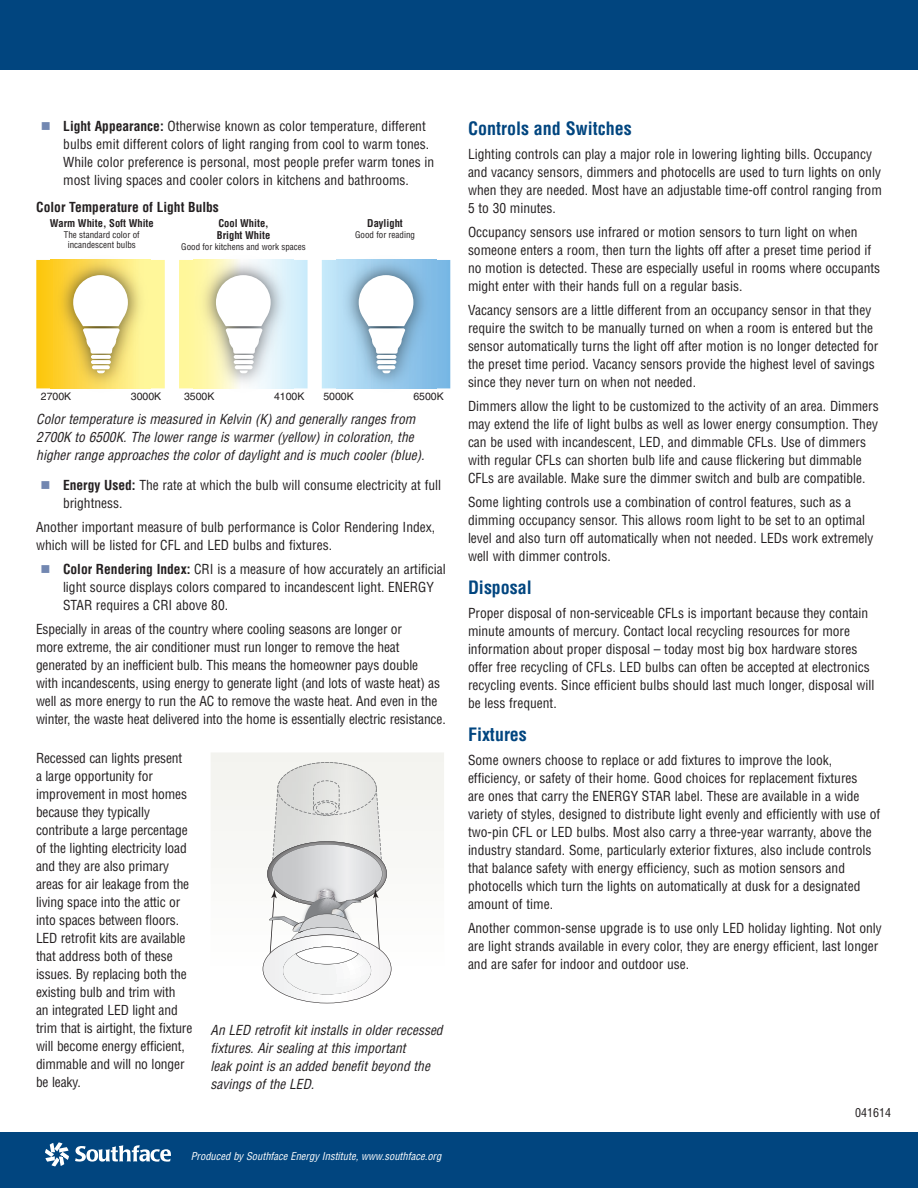
<style>
.page{position:relative;width:918px;height:1188px;background:#fff}
.page>*{position:absolute;margin:0;border:0;box-sizing:border-box;transform-origin:0 0}
.sans_serif_subhead{font:700 condensed 18px "Helvetica";color:#01457f}
.text-sanserif_9_12{font:condensed 13.5px/18px "Helvetica";color:#231f20}
.text_caption-italic{font:italic condensed 13.5px/18px "Helvetica";color:#231f20}
.text-sanserif_9_12-2{font:700 condensed 13.5px "Helvetica";color:#231f20}
.t1{font:condensed 12px "Helvetica";color:#231f20}
.reverse_assumptions{font:italic condensed 10.5px "Helvetica";color:#fff}
.t2{font:700 condensed 10.5px/12.6px "Helvetica";color:#231f20}
.t3{font:10.5px "Helvetica";color:#231f20}
.t4{font:condensed 9px/10.8px "Helvetica";color:#231f20;text-align:center}
.s1{font-weight:700}
</style>
<div class="page">
<div style="left:0;top:1132px;width:918px;height:56px;background:#01457f"></div>
<div style="left:0;top:0;width:918px;height:69px;background:#01457f"></div>
<svg style="left:45px;top:1142px;width:24px;height:24px"></svg>
<svg style="left:75px;top:1145px;width:96px;height:17px"></svg>
<svg style="left:36px;top:260px;width:129px;height:128px"></svg>
<svg style="left:179px;top:260px;width:129px;height:128px"></svg>
<svg style="left:322px;top:260px;width:128px;height:128px"></svg>
<div style="left:211px;top:753px;width:233px;height:219px;background:#f8f8f5"></div>
<svg style="left:263px;top:762px;width:128px;height:241px"></svg>
<p class="text-sanserif_9_12" style="left:63px;top:117px;width:373px"><span class="s1">Light Appearance:</span> Otherwise known as color temperature, different bulbs emit different colors of light ranging from cool to warm tones.<br>While color preference is personal, most people prefer warm tones in most living spaces and cooler colors in kitchens and bathrooms.</p>
<p class="text-sanserif_9_12-2" style="left:36px;top:198px;width:184px">Color Temperature of Light Bulbs</p>
<p class="t2" style="left:50px;top:217px;width:105px">Warm White, Soft White</p>
<p class="t4" style="left:64px;top:229px;width:77px">The standard color of incandescent bulbs</p>
<p class="t2" style="left:217px;top:217px;width:55px">Cool White,<br>Bright White</p>
<p class="t4" style="left:181px;top:242px;width:126px">Good for kitchens and work spaces</p>
<p class="t2" style="left:367px;top:217px;width:37px">Daylight</p>
<p class="t4" style="left:355px;top:229px;width:61px">Good for reading</p>
<p class="t3" style="left:41px;top:390px;width:32px">2700K</p>
<p class="t3" style="left:131px;top:390px;width:32px">3000K</p>
<p class="t3" style="left:184px;top:390px;width:32px">3500K</p>
<p class="t3" style="left:274px;top:390px;width:32px">4100K</p>
<p class="t3" style="left:323px;top:390px;width:32px">5000K</p>
<p class="t3" style="left:413px;top:390px;width:32px">6500K</p>
<p class="text_caption-italic" style="left:36px;top:410px;width:390px">Color temperature is measured in Kelvin (K) and generally ranges from<br>2700K to 6500K. The lower range is warmer (yellow) in coloration, the higher range approaches the color of daylight and is much cooler (blue).</p>
<p class="text-sanserif_9_12" style="left:63px;top:476px;width:380px"><span class="s1">Energy Used:</span> The rate at which the bulb will consume electricity at full brightness.</p>
<p class="text-sanserif_9_12" style="left:36px;top:518px;width:401px">Another important measure of bulb performance is Color Rendering Index, which will be listed for CFL and LED bulbs and fixtures.</p>
<p class="text-sanserif_9_12" style="left:63px;top:560px;width:384px"><span class="s1">Color Rendering Index:</span> CRI is a measure of how accurately an artificial light source displays colors compared to incandescent light. ENERGY<br>STAR requires a CRI above 80.</p>
<p class="text-sanserif_9_12" style="left:36px;top:620px;width:411px">Especially in areas of the country where cooling seasons are longer or<br>more extreme, the air conditioner must run longer to remove the heat generated by an inefficient bulb. This means the homeowner pays double<br>with incandescents, using energy to generate light (and lots of waste heat) as well as more energy to run the AC to remove the waste heat. And even in the winter, the waste heat delivered into the home is essentially electric resistance.</p>
<p class="text-sanserif_9_12" style="left:36px;top:749px;width:158px">Recessed can lights present<br>a large opportunity for improvement in most homes because they typically contribute a large percentage of the lighting electricity load and they are also primary areas for air leakage from the living space into the attic or into spaces between floors.<br>LED retrofit kits are available that address both of these issues. By replacing both the existing bulb and trim with<br>an integrated LED light and trim that is airtight, the fixture will become energy efficient, dimmable and will no longer be leaky.</p>
<p class="text_caption-italic" style="left:211px;top:1021px;width:234px">An LED retrofit kit installs in older recessed fixtures. Air sealing at this important<br>leak point is an added benefit beyond the savings of the LED.</p>
<p class="reverse_assumptions" style="left:191px;top:1150px;width:252px">Produced by Southface Energy Institute, www.southface.org</p>
<p class="sans_serif_subhead" style="left:468px;top:117px;width:165px">Controls and Switches</p>
<p class="text-sanserif_9_12" style="left:468px;top:145px;width:415px">Lighting controls can play a major role in lowering lighting bills. Occupancy and vacancy sensors, dimmers and photocells are used to turn lights on only when they are needed. Most have an adjustable time-off control ranging from 5 to 30 minutes.</p>
<p class="text-sanserif_9_12" style="left:468px;top:223px;width:414px">Occupancy sensors use infrared or motion sensors to turn light on when someone enters a room, then turn the lights off after a preset time period if no motion is detected. These are especially useful in rooms where occupants might enter with their hands full on a regular basis.</p>
<p class="text-sanserif_9_12" style="left:468px;top:301px;width:412px">Vacancy sensors are a little different from an occupancy sensor in that they require the switch to be manually turned on when a room is entered but the sensor automatically turns the light off after motion is no longer detected for the preset time period. Vacancy sensors provide the highest level of savings since they never turn on when not needed.</p>
<p class="text-sanserif_9_12" style="left:468px;top:397px;width:412px">Dimmers allow the light to be customized to the activity of an area. Dimmers may extend the life of light bulbs as well as lower energy consumption. They can be used with incandescent, LED, and dimmable CFLs. Use of dimmers with regular CFLs can shorten bulb life and cause flickering but dimmable CFLs are available. Make sure the dimmer switch and bulb are compatible.</p>
<p class="text-sanserif_9_12" style="left:468px;top:493px;width:407px">Some lighting controls use a combination of control features, such as a dimming occupancy sensor. This allows room light to be set to an optimal level and also turn off automatically when not needed. LEDs work extremely well with dimmer controls.</p>
<p class="sans_serif_subhead" style="left:468px;top:576px;width:65px">Disposal</p>
<p class="text-sanserif_9_12" style="left:468px;top:604px;width:408px">Proper disposal of non-serviceable CFLs is important because they contain minute amounts of mercury. Contact local recycling resources for more information about proper disposal – today most big box hardware stores offer free recycling of CFLs. LED bulbs can often be accepted at electronics recycling events. Since efficient bulbs should last much longer, disposal will be less frequent.</p>
<p class="sans_serif_subhead" style="left:468px;top:723px;width:60px">Fixtures</p>
<p class="text-sanserif_9_12" style="left:468px;top:751px;width:414px">Some owners choose to replace or add fixtures to improve the look, efficiency, or safety of their home. Good choices for replacement fixtures<br>are ones that carry the ENERGY STAR label. These are available in a wide variety of styles, designed to distribute light evenly and efficiently with use of two-pin CFL or LED bulbs. Most also carry a three-year warranty, above the industry standard. Some, particularly exterior fixtures, also include controls that balance safety with energy efficiency, such as motion sensors and photocells which turn the lights on automatically at dusk for a designated amount of time.</p>
<p class="text-sanserif_9_12" style="left:468px;top:919px;width:415px">Another common-sense upgrade is to use only LED holiday lighting. Not only are light strands available in every color, they are energy efficient, last longer and are safer for indoor and outdoor use.</p>
<p class="t1" style="left:855px;top:1105px;width:37px">041614</p>
</div>
